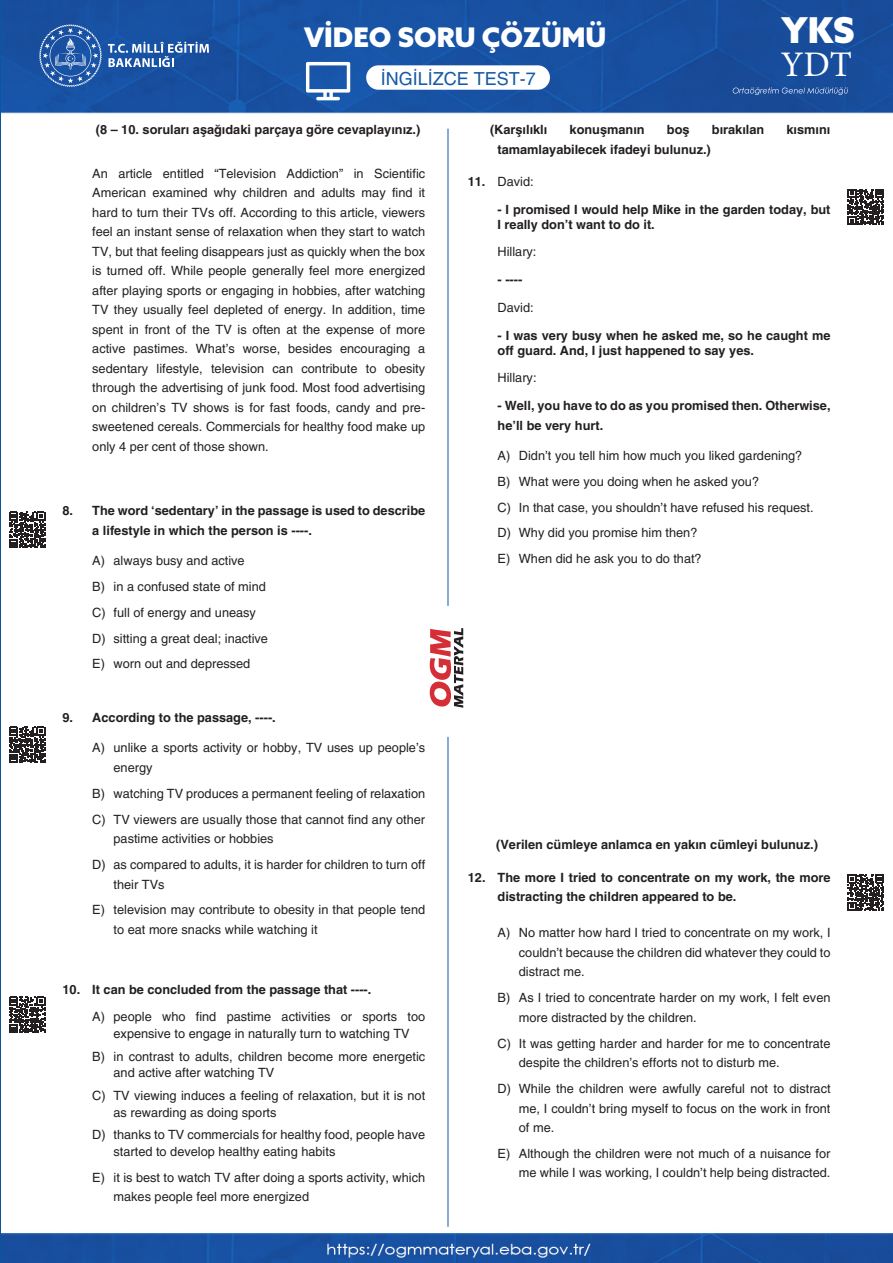
<style>
.page{position:relative;width:893px;height:1263px;background:#fff}
.page>*{position:absolute;margin:0;border:0;box-sizing:border-box;transform-origin:0 0}
.t1{font:36px "Minion Pro";color:#fff}
.t2{font:900 35.7px "Azo Sans";color:#fff}
.t3{font:900 27px "Azo Sans";color:#fff}
.t4{font:18px "Helveticasinav";color:#185aa5}
.t5{font:12.75px/19.5px "Helveticasinav";color:#231f20}
.t6{font:700 12.75px/19.5px "Helveticasinav";color:#231f20}
.s1{font-weight:700}
</style>
<div class="page">
<img style="left:2px;top:0;width:891px;height:1263px">
<hr style="left:448px;top:129px;width:1px;height:477px;background:#1358a3">
<hr style="left:448px;top:737px;width:1px;height:490px;background:#1358a3">
<svg style="left:39px;top:24px;width:63px;height:63px;background:#3a6bb0"></svg>
<svg style="left:108px;top:42px;width:101px;height:25px;background:#5781bb"></svg>
<svg style="left:430px;top:627px;width:33px;height:81px"></svg>
<div style="left:366px;top:65px;width:184px;height:25px;background:#fff;border-radius:12px"></div>
<svg style="left:306px;top:62px;width:44px;height:38px"></svg>
<svg style="left:733px;top:87px;width:115px;height:8px"></svg>
<svg style="left:9px;top:512px;width:36px;height:36px"></svg>
<svg style="left:9px;top:727px;width:36px;height:36px"></svg>
<svg style="left:848px;top:189px;width:36px;height:36px"></svg>
<svg style="left:848px;top:874px;width:36px;height:36px"></svg>
<svg style="left:9px;top:997px;width:36px;height:36px"></svg>
<h3 class="t3" style="left:304px;top:19px;width:304px">VİDEO SORU ÇÖZÜMÜ</h3>
<h2 class="t2" style="left:781px;top:6px;width:75px">YKS</h2>
<h3 class="t4" style="left:381px;top:68px;width:157px">İNGİLİZCE TEST-7</h3>
<h1 class="t1" style="left:781px;top:40px;width:73px">YDT</h1>
<p class="t6" style="left:96px;top:120px;width:326px">(8 – 10. soruları aşağıdaki parçaya göre cevaplayınız.)</p>
<p class="t5" style="left:92px;top:164px;width:334px;text-align:justify">An article entitled “Television Addiction” in Scientific American examined why children and adults may find it hard to turn their TVs off. According to this article, viewers feel an instant sense of relaxation when they start to watch TV, but that feeling disappears just as quickly when the box is turned off. While people generally feel more energized after playing sports or engaging in hobbies, after watching TV they usually feel depleted of energy. In addition, time spent in front of the TV is often at the expense of more active pastimes. What’s worse, besides encouraging a sedentary lifestyle, television can contribute to obesity through the advertising of junk food. Most food advertising on children’s TV shows is for fast foods, candy and pre&shy;sweetened cereals. Commercials for healthy food make up only 4 per cent of those shown.</p>
<p class="t6" style="left:92px;top:501px;width:334px;text-indent:-30px">8. The word ‘sedentary’ in the passage is used to describe a lifestyle in which the person is ----.</p>
<p class="t5" style="left:92px;top:547px;width:177px;line-height:26px">A) always busy and active<br>B) in a confused state of mind<br>C) full of energy and uneasy<br>D) sitting a great deal; inactive<br>E) worn out and depressed</p>
<p class="t6" style="left:63px;top:708px;width:215px">9. According to the passage, ----.</p>
<p class="t5" style="left:114px;top:738px;width:313px;text-indent:-21px">A) unlike a sports activity or hobby, TV uses up people’s energy</p>
<p class="t5" style="left:92px;top:780px;width:334px;line-height:26px">B) watching TV produces a permanent feeling of relaxation<br>C) TV viewers are usually those that cannot find any other</p>
<p class="t5" style="left:92px;top:826px;width:334px;line-height:26px;text-indent:21px">pastime activities or hobbies<br>D) as compared to adults, it is harder for children to turn off</p>
<p class="t5" style="left:92px;top:871px;width:334px;line-height:26px;text-indent:21px">their TVs<br>E) television may contribute to obesity in that people tend</p>
<p class="t5" style="left:114px;top:920px;width:206px">to eat more snacks while watching it</p>
<p class="t6" style="left:63px;top:980px;width:310px">10. It can be concluded from the passage that ----.</p>
<p class="t5" style="left:92px;top:1009px;width:334px;line-height:16.5px;text-align:center">A) people who find pastime activities or sports too expensive to engage in naturally turn to watching TV</p>
<p class="t5" style="left:114px;top:1048px;width:313px;line-height:16.5px;text-indent:-21px">B) in contrast to adults, children become more energetic and active after watching TV</p>
<p class="t5" style="left:114px;top:1087px;width:313px;line-height:16.5px;text-indent:-21px">C) TV viewing induces a feeling of relaxation, but it is not as rewarding as doing sports</p>
<p class="t5" style="left:114px;top:1127px;width:313px;line-height:16.5px;text-indent:-21px">D) thanks to TV commercials for healthy food, people have started to develop healthy eating habits</p>
<p class="t5" style="left:114px;top:1168px;width:313px;text-indent:-21px">E) it is best to watch TV after doing a sports activity, which makes people feel more energized</p>
<p class="t6" style="left:490px;top:120px;width:59px">(Karşılıklı</p>
<p class="t6" style="left:570px;top:120px;width:77px">konuşmanın</p>
<p class="t6" style="left:667px;top:120px;width:24px">boş</p>
<p class="t6" style="left:712px;top:120px;width:54px">bırakılan</p>
<p class="t6" style="left:786px;top:120px;width:45px">kısmını</p>
<p class="t6" style="left:497px;top:139px;width:215px">tamamlayabilecek ifadeyi bulunuz.)</p>
<p class="t5" style="left:468px;top:172px;width:67px"><span class="s1">11.</span> David:</p>
<p class="t6" style="left:497px;top:202px;width:334px;line-height:15px">- I promised I would help Mike in the garden today, but<br>I really don’t want to do it.</p>
<p class="t5" style="left:498px;top:242px;width:40px">Hillary:</p>
<p class="t6" style="left:498px;top:270px;width:26px">- ----</p>
<p class="t5" style="left:498px;top:298px;width:38px">David:</p>
<p class="t6" style="left:498px;top:328px;width:334px;line-height:15px">- I was very busy when he asked me, so he caught me off guard. And, I just happened to say yes.</p>
<p class="t5" style="left:498px;top:368px;width:40px">Hillary:</p>
<p class="t6" style="left:498px;top:396px;width:334px">- Well, you have to do as you promised then. Otherwise, he’ll be very hurt.</p>
<p class="t5" style="left:498px;top:442px;width:318px;line-height:26px">A) Didn’t you tell him how much you liked gardening?<br>B) What were you doing when he asked you?<br>C) In that case, you shouldn’t have refused his request.<br>D) Why did you promise him then?<br>E) When did he ask you to do that?</p>
<p class="t6" style="left:496px;top:835px;width:323px">(Verilen cümleye anlamca en yakın cümleyi bulunuz.)</p>
<p class="t6" style="left:498px;top:867px;width:334px;text-indent:-30px">12. The more I tried to concentrate on my work, the more distracting the children appeared to be.</p>
<p class="t5" style="left:519px;top:923px;width:313px;text-align:justify;text-indent:-21px">A) No matter how hard I tried to concentrate on my work, I couldn’t because the children did whatever they could to distract me.</p>
<p class="t5" style="left:519px;top:988px;width:313px;text-indent:-21px">B) As I tried to concentrate harder on my work, I felt even more distracted by the children.</p>
<p class="t5" style="left:519px;top:1033px;width:313px;text-indent:-21px">C) It was getting harder and harder for me to concentrate despite the children’s efforts not to disturb me.</p>
<p class="t5" style="left:519px;top:1079px;width:313px;text-align:justify;text-indent:-21px">D) While the children were awfully careful not to distract me, I couldn’t bring myself to focus on the work in front of me.</p>
<p class="t5" style="left:498px;top:1144px;width:334px;text-align:right">E) Although the children were not much of a nuisance for me while I was working, I couldn’t help being distracted.</p>
</div>
